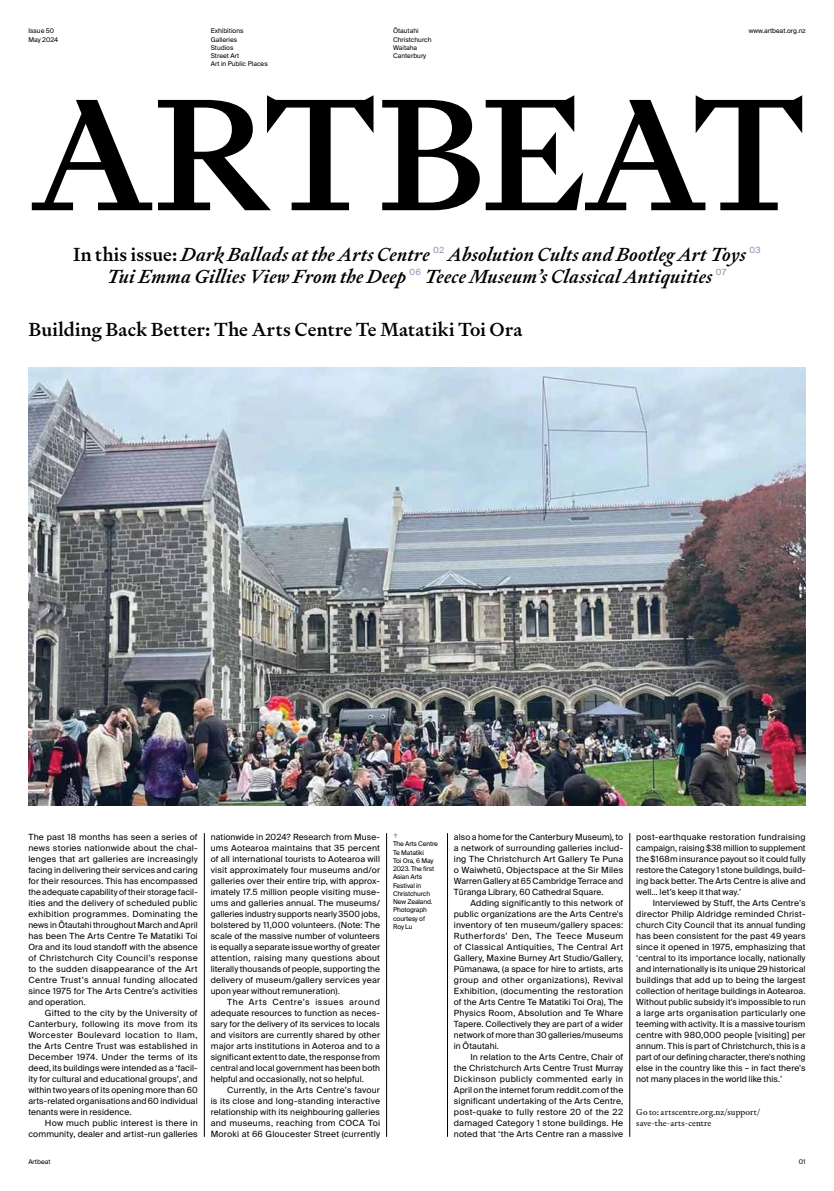
<style>
.page{position:relative;width:834px;height:1191px;background:#fff}
.page>*{position:absolute;margin:0;border:0;box-sizing:border-box;transform-origin:0 0}
.t1{font:500 159.8px "Signifier";letter-spacing:-.03em;color:#000}
.t2{font:italic 500 19px "Signifier";letter-spacing:.01em;color:#000}
.t3{font:500 19px "Signifier";letter-spacing:.01em;color:#000}
.t4{font:8.5px/11px "Suisse Intl";letter-spacing:.01em;color:#000;text-align:justify}
.t5{font:8.5px/11px "Signifier";letter-spacing:.01em;color:#000}
.t6{font:8.5px "Suisse Intl";color:#9783ba}
.t7{font:6.5px/8.2px "Suisse Intl";letter-spacing:-.005em;color:#000}
.t8{font:600 6.5px "Suisse Intl";color:#9783ba}
.s1{font-style:normal}
</style>
<div class="page">
<img style="left:28px;top:368px;width:777px;height:437px">
<hr style="left:204px;top:833px;width:1px;height:303px;background:#000">
<hr style="left:386px;top:833px;width:1px;height:303px;background:#000">
<hr style="left:447px;top:833px;width:1px;height:303px;background:#000">
<hr style="left:629px;top:833px;width:1px;height:303px;background:#000">
<p class="t7" style="left:28px;top:27px;width:31px">Issue 50<br>May 2024</p>
<p class="t7" style="left:211px;top:27px;width:59px">Exhibitions<br>Galleries<br>Studios<br>Street Art<br>Art in Public Places</p>
<p class="t7" style="left:393px;top:27px;width:40px">Ōtautahi<br>Christchurch<br>Waitaha<br>Canterbury</p>
<p class="t7" style="left:748px;top:27px;width:58px">www.artbeat.org.nz</p>
<h1 class="t1" style="left:30px;top:55px;width:779px">ARTBEAT</h1>
<h2 class="t2" style="left:73px;top:242px;width:358px"><span class="s1">In this issue:</span> Dark Ballads at the Arts Centre</h2>
<p class="t6" style="left:433px;top:245px;width:13px">02</p>
<h2 class="t2" style="left:448px;top:242px;width:299px">Absolution Cults and Bootleg Art Toys</h2>
<p class="t6" style="left:749px;top:245px;width:13px">03</p>
<h2 class="t2" style="left:107px;top:264px;width:301px">Tui Emma Gillies View From the Deep</h2>
<p class="t6" style="left:409px;top:267px;width:13px">06</p>
<h2 class="t2" style="left:424px;top:264px;width:289px">Teece Museum’s Classical Antiquities</h2>
<p class="t6" style="left:715px;top:267px;width:13px">07</p>
<h2 class="t3" style="left:28px;top:318px;width:495px">Building Back Better: The Arts Centre Te Matatiki Toi Ora</h2>
<p class="t4" style="left:28px;top:831px;width:171px">The past 18 months has seen a series of news stories nationwide about the chal&shy;lenges that art galleries are increasingly facing in delivering their services and caring for their resources. This has encompassed the adequate capability of their storage facil&shy;ities and the delivery of scheduled public exhibition programmes. Dominating the news in Ōtautahi throughout March and April has been The Arts Centre Te Matatiki Toi Ora and its loud standoff with the absence of Christchurch City Council’s response to the sudden disappearance of the Art Centre Trust’s annual funding allocated since 1975 for The Arts Centre’s activities and operation.</p>
<p class="t4" style="left:28px;top:1007px;width:171px;text-indent:17px">Gifted to the city by the University of Canterbury, following its move from its Worcester Boulevard location to Ilam, the Arts Centre Trust was established in December 1974. Under the terms of its deed, its buildings were intended as a ‘facil&shy;ity for cultural and educational groups’, and within two years of its opening more than 60 arts-related organisations and 60 individual tenants were in residence.</p>
<p class="t4" style="left:28px;top:1117px;width:171px;text-align:right">How much public interest is there in community, dealer and artist-run galleries</p>
<p class="t4" style="left:211px;top:831px;width:171px">nationwide in 2024? Research from Muse&shy;ums Aotearoa maintains that 35 percent of all international tourists to Aotearoa will visit approximately four museums and/or galleries over their entire trip, with approx&shy;imately 17.5 million people visiting muse&shy;ums and galleries annual. The museums/ galleries industry supports nearly 3500 jobs, bolstered by 11,000 volunteers. (Note: The scale of the massive number of volunteers is equally a separate issue worthy of greater attention, raising many questions about literally thousands of people, supporting the delivery of museum/gallery services year upon year without remuneration).</p>
<p class="t4" style="left:211px;top:996px;width:171px;text-indent:17px">The Arts Centre’s issues around adequate resources to function as neces&shy;sary for the delivery of its services to locals and visitors are currently shared by other major arts institutions in Aoteroa and to a significant extent to date, the response from central and local government has been both helpful and occasionally, not so helpful.</p>
<p class="t4" style="left:211px;top:1084px;width:171px;text-indent:17px">Currently, in the Arts Centre’s favour is its close and long-standing interactive relationship with its neighbouring galleries and museums, reaching from COCA Toi Moroki at 66 Gloucester Street (currently</p>
<p class="t8" style="left:393px;top:832px;width:7px">↑</p>
<p class="t7" style="left:393px;top:840px;width:46px">The Arts Centre<br>Te Matatiki<br>Toi Ora, 6 May<br>2023. The first<br>Asian Arts<br>Festival in<br>Christchurch<br>New Zealand.<br>Photograph courtesy of<br>Roy Lu</p>
<p class="t4" style="left:454px;top:831px;width:171px">also a home for the Canterbury Museum), to a network of surrounding galleries includ&shy;ing The Christchurch Art Gallery Te Puna o Waiwhetū, Objectspace at the Sir Miles Warren Gallery at 65 Cambridge Terrace and Tūranga Library, 60 Cathedral Square.</p>
<p class="t4" style="left:454px;top:897px;width:171px;text-indent:17px">Adding significantly to this network of public organizations are the Arts Centre's inventory of ten museum/gallery spaces:<br>Rutherfords’ Den, The Teece Museum of Classical Antiquities, The Central Art Gallery, Maxine Burney Art Studio/Gallery, Pūmanawa, (a space for hire to artists, arts group and other organizations), Revival Exhibition, (documenting the restoration of the Arts Centre Te Matatiki Toi Ora), The Physics Room, Absolution and Te Whare Tapere. Collectively they are part of a wider network of more than 30 galleries/museums in Ōtautahi.</p>
<p class="t4" style="left:454px;top:1051px;width:171px;text-indent:17px">In relation to the Arts Centre, Chair of the Christchurch Arts Centre Trust Murray Dickinson publicly commented early in April on the internet forum reddit.com of the significant undertaking of the Arts Centre, post-quake to fully restore 20 of the 22 damaged Category 1 stone buildings. He noted that ‘the Arts Centre ran a massive</p>
<p class="t4" style="left:636px;top:831px;width:171px">post-earthquake restoration fundraising campaign, raising $38 million to supplement the $168m insurance payout so it could fully restore the Category 1 stone buildings, build&shy;ing back better. The Arts Centre is alive and well… let’s keep it that way.’</p>
<p class="t4" style="left:636px;top:897px;width:171px;text-indent:17px">Interviewed by Stuff, the Arts Centre’s director Philip Aldridge reminded Christ&shy;church City Council that its annual funding has been consistent for the past 49 years since it opened in 1975, emphasizing that ‘central to its importance locally, nationally and internationally is its unique 29 historical buildings that add up to being the largest collection of heritage buildings in Aotearoa.<br>Without public subsidy it's impossible to run a large arts organisation particularly one teeming with activity. It is a massive tourism centre with 980,000 people [visiting] per annum. This is part of Christchurch, this is a part of our defining character, there's nothing else in the country like this – in fact there's not many places in the world like this.’</p>
<p class="t5" style="left:636px;top:1106px;width:126px">Go to: artscentre.org.nz/support/ save-the-arts-centre</p>
<p class="t7" style="left:28px;top:1157px;width:24px">Artbeat</p>
<p class="t7" style="left:798px;top:1157px;width:8px">01</p>
</div>
